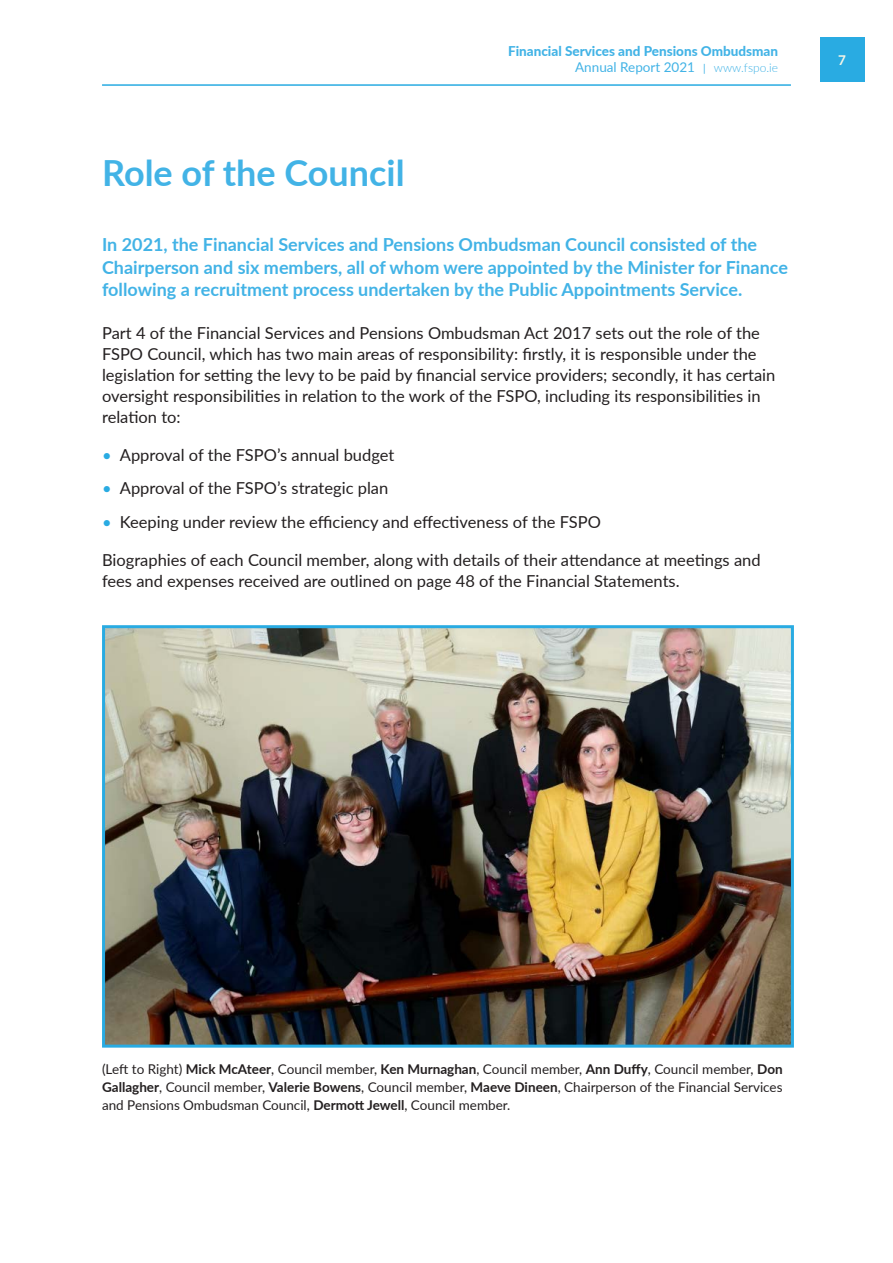
<style>
.page{position:relative;width:893px;height:1263px;background:#fff}
.page>*{position:absolute;margin:0;border:0;box-sizing:border-box;transform-origin:0 0}
.t1{font:700 36px "Lato";color:#42b3e6}
.intro{font:700 18px/22.5px "Lato";color:#42b3e6}
.body{font:16.5px/21px "Lato";color:#231f20}
.t2{font:13.5px/18px "Lato";color:#231f20;text-align:justify}
.t3{font:800 13.5px/16.5px "Lato";color:#42b3e6;text-align:right}
.t4{font:700 13.5px "Lato";color:#f7f6e8}
.s1{font-weight:400}
.s2{font-weight:400;font-size:10.5px}
.s3{font-weight:300;font-size:12px}
.s4{color:#29abe2}
.s5{font-weight:700}
</style>
<div class="page">
<img style="left:106px;top:629px;width:684px;height:414px">
<div style="left:102px;top:625px;width:692px;height:422px;border:3px solid #29abe2"></div>
<div style="left:821px;top:37px;width:44px;height:44px;background:#29abe2"></div>
<hr style="left:102px;top:84px;width:689px;height:2px;background:#29abe2">
<p class="t1" style="left:102px;top:147px;width:304px">Role of the Council</p>
<p class="t3" style="left:508px;top:42px;width:272px">Financial Services and Pensions Ombudsman<br><span class="s1">Annual Report 2021</span> <span class="s2">|</span> <span class="s3">www.fspo.ie</span></p>
<p class="intro" style="left:102px;top:233px;width:687px">In 2021, the Financial Services and Pensions Ombudsman Council consisted of the<br>Chairperson and six members, all of whom were appointed by the Minister for Finance following a recruitment process undertaken by the Public Appointments Service.</p>
<p class="body" style="left:102px;top:321px;width:675px">Part 4 of the Financial Services and Pensions Ombudsman Act 2017 sets out the role of the FSPO Council, which has two main areas of responsibility: firstly, it is responsible under the legislation for setting the levy to be paid by financial service providers; secondly, it has certain oversight responsibilities in relation to the work of the FSPO, including its responsibilities in relation to:</p>
<p class="body" style="left:102px;top:443px;width:294px"><span class="s4">•</span> Approval of the FSPO’s annual budget</p>
<p class="body" style="left:102px;top:477px;width:288px"><span class="s4">•</span> Approval of the FSPO’s strategic plan</p>
<p class="body" style="left:102px;top:511px;width:500px"><span class="s4">•</span> Keeping under review the efficiency and effectiveness of the FSPO</p>
<p class="body" style="left:102px;top:549px;width:660px">Biographies of each Council member, along with details of their attendance at meetings and fees and expenses received are outlined on page 48 of the Financial Statements.</p>
<p class="t4" style="left:838px;top:50px;width:9px">7</p>
<p class="t2" style="left:102px;top:1060px;width:682px">(Left to Right) <span class="s5">Mick McAteer</span>, Council member, <span class="s5">Ken Murnaghan</span>, Council member, <span class="s5">Ann Duffy</span>, Council member, <span class="s5">Don Gallagher</span>, Council member, <span class="s5">Valerie Bowens</span>, Council member, <span class="s5">Maeve Dineen</span>, Chairperson of the Financial Services and Pensions Ombudsman Council, <span class="s5">Dermott Jewell</span>, Council member.</p>
</div>
